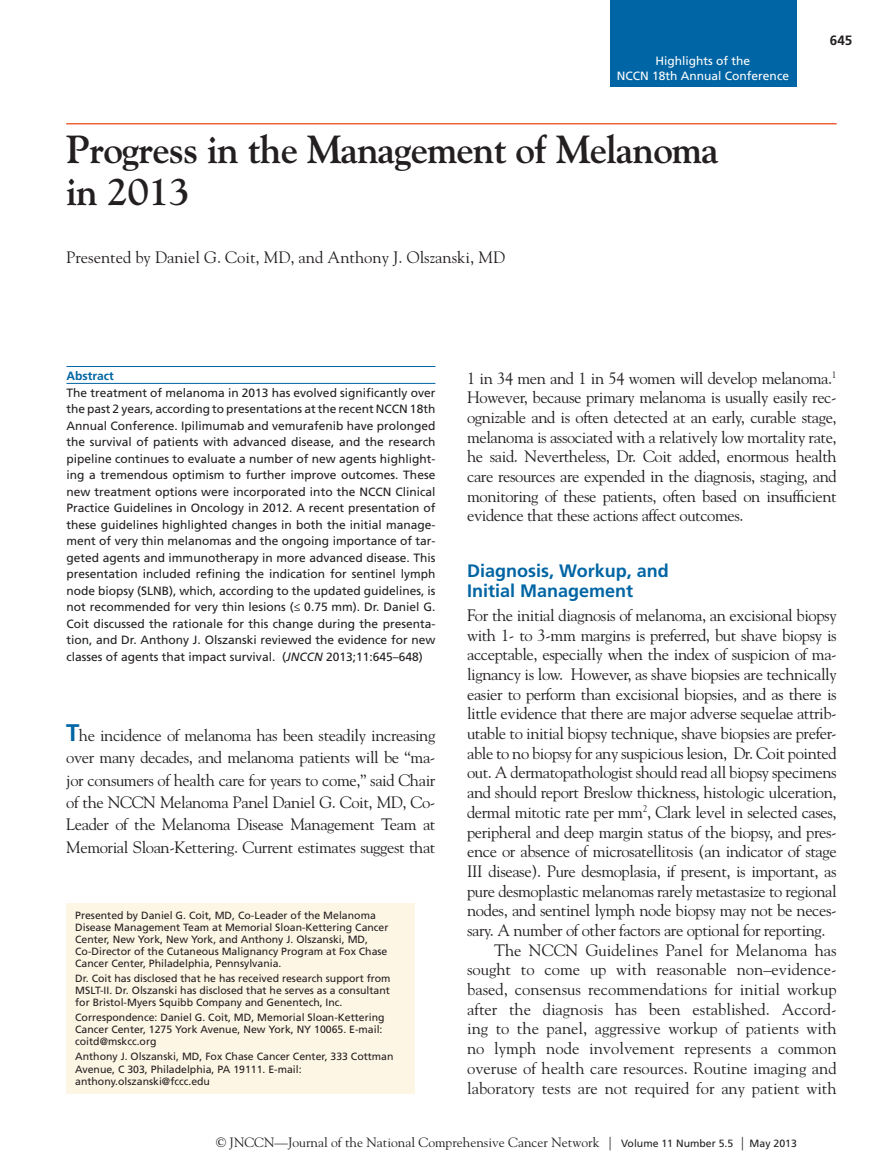
<style>
.page{position:relative;width:878px;height:1175px;background:#fff}
.page>*{position:absolute;margin:0;border:0;box-sizing:border-box;transform-origin:0 0}
.OAT{font:700 39px/42px "Goudy Std";letter-spacing:-.025em;color:#231f20}
.t1{font:700 18px/19.6px "Frutiger LT Std";color:#0065a4}
.TXT__flush{font:16.5px/19.6px "Goudy Std";letter-spacing:-.025em;color:#231f20;text-align:justify}
.TXT__opening_para{font:16.5px/19.6px "Goudy Std";letter-spacing:-.025em;color:#231f20;text-align:justify}
.TXT{font:16.5px/19.6px "Goudy Std";color:#231f20;text-align:justify}
.OAA{font:16.5px "Goudy Std";color:#231f20}
.t2{font:13.5px "Goudy Std";color:#231f20}
.t3{font:700 13.5px "Frutiger LT Std";color:#231f20}
.ABS{font:12px/16.5px "Frutiger LT Std";color:#231f20;text-align:justify}
.t4{font:12px "Frutiger LT Std";color:#fff}
.ABS_Header{font:700 12px "Frutiger LT Std";color:#0065a4}
.OFN4{font:10.5px/12px "Frutiger LT Std";color:#231f20}
.s1{font-style:italic}
.s2{font-family:"Frutiger LT Std";font-weight:700;font-size:24px;color:#0065a4}
.s3{font-family:"Frutiger LT Std";font-size:10.5px}
</style>
<div class="page">
<div style="left:610px;top:0;width:186px;height:87px;background:#0065a4"></div>
<hr style="left:66px;top:123px;width:770px;height:1px;background:#ed633e">
<hr style="left:66px;top:366px;width:369px;height:1px;background:#0065a4">
<hr style="left:66px;top:383px;width:369px;height:1px;background:#0065a4">
<div style="left:66px;top:902px;width:348px;height:191px;background:#fef6e5"></div>
<p class="t4" style="left:655px;top:54px;width:96px">Highlights of the</p>
<p class="t4" style="left:617px;top:68px;width:174px">NCCN 18th Annual Conference</p>
<p class="OAT" style="left:66px;top:128px;width:654px">Progress in the Management of Melanoma in 2013</p>
<p class="OAA" style="left:66px;top:247px;width:440px">Presented by Daniel G. Coit, MD, and Anthony J. Olszanski, MD</p>
<p class="t3" style="left:829px;top:32px;width:24px">645</p>
<p class="ABS_Header" style="left:66px;top:369px;width:49px">Abstract</p>
<p class="ABS" style="left:66px;top:384px;width:370px">The treatment of melanoma in 2013 has evolved significantly over the past 2 years, according to presentations at the recent NCCN 18th Annual Conference. Ipilimumab and vemurafenib have prolonged the survival of patients with advanced disease, and the research pipeline continues to evaluate a number of new agents highlight&shy;ing a tremendous optimism to further improve outcomes. These new treatment options were incorporated into the NCCN Clinical Practice Guidelines in Oncology in 2012. A recent presentation of these guidelines highlighted changes in both the initial manage&shy;ment of very thin melanomas and the ongoing importance of tar&shy;geted agents and immunotherapy in more advanced disease. This presentation included refining the indication for sentinel lymph node biopsy (SLNB), which, according to the updated guidelines, is not recommended for very thin lesions (≤ 0.75 mm). Dr. Daniel G.<br>Coit discussed the rationale for this change during the presenta&shy;tion, and Dr. Anthony J. Olszanski reviewed the evidence for new classes of agents that impact survival. (<span class="s1">JNCCN</span> 2013;11:645–648)</p>
<p class="TXT__opening_para" style="left:66px;top:724px;width:371px;line-height:22.4px"><span class="s2">T</span>he incidence of melanoma has been steadily increasing over many decades, and melanoma patients will be “ma&shy;jor consumers of health care for years to come,” said Chair of the NCCN Melanoma Panel Daniel G. Coit, MD, Co-Leader of the Melanoma Disease Management Team at Memorial Sloan-Kettering. Current estimates suggest that</p>
<p class="OFN4" style="left:75px;top:909px;width:315px">Presented by Daniel G. Coit, MD, Co-Leader of the Melanoma Disease Management Team at Memorial Sloan-Kettering Cancer Center, New York, New York, and Anthony J. Olszanski, MD, Co-Director of the Cutaneous Malignancy Program at Fox Chase Cancer Center, Philadelphia, Pennsylvania.</p>
<p class="OFN4" style="left:75px;top:972px;width:317px;text-align:justify">Dr. Coit has disclosed that he has received research support from MSLT-II. Dr. Olszanski has disclosed that he serves as a consultant for Bristol-Myers Squibb Company and Genentech, Inc.</p>
<p class="OFN4" style="left:75px;top:1011px;width:311px">Correspondence: Daniel G. Coit, MD, Memorial Sloan-Kettering<br>Cancer Center, 1275 York Avenue, New York, NY 10065. E-mail: coitd@mskcc.org</p>
<p class="OFN4" style="left:75px;top:1050px;width:320px">Anthony J. Olszanski, MD, Fox Chase Cancer Center, 333 Cottman<br>Avenue, C 303, Philadelphia, PA 19111. E-mail: anthony.olszanski@fccc.edu</p>
<p class="TXT__opening_para" style="left:467px;top:368px;width:371px">1 in 34 men and 1 in 54 women will develop melanoma.<sup>1<br></sup>However, because primary melanoma is usually easily rec&shy;ognizable and is often detected at an early, curable stage, melanoma is associated with a relatively low mortality rate, he said. Nevertheless, Dr. Coit added, enormous health care resources are expended in the diagnosis, staging, and monitoring of these patients, often based on insufficient evidence that these actions affect outcomes.</p>
<h1 class="t1" style="left:467px;top:561px;width:203px">Diagnosis, Workup, and<br>Initial Management</h1>
<p class="TXT__flush" style="left:467px;top:605px;width:371px">For the initial diagnosis of melanoma, an excisional biopsy with 1- to 3-mm margins is preferred, but shave biopsy is acceptable, especially when the index of suspicion of ma&shy;lignancy is low. However, as shave biopsies are technically easier to perform than excisional biopsies, and as there is little evidence that there are major adverse sequelae attrib&shy;utable to initial biopsy technique, shave biopsies are prefer&shy;able to no biopsy for any suspicious lesion, Dr. Coit pointed out. A dermatopathologist should read all biopsy specimens and should report Breslow thickness, histologic ulceration, dermal mitotic rate per mm<sup>2</sup>, Clark level in selected cases, peripheral and deep margin status of the biopsy, and pres&shy;ence or absence of microsatellitosis (an indicator of stage III disease). Pure desmoplasia, if present, is important, as pure desmoplastic melanomas rarely metastasize to regional nodes, and sentinel lymph node biopsy may not be neces&shy;sary. A number of other factors are optional for reporting.</p>
<p class="TXT" style="left:467px;top:940px;width:371px;text-indent:27px">The NCCN Guidelines Panel for Melanoma has sought to come up with reasonable non–evidence&shy;based, consensus recommendations for initial workup after the diagnosis has been established. Accord&shy;ing to the panel, aggressive workup of patients with no lymph node involvement represents a common overuse of health care resources. Routine imaging and laboratory tests are not required for any patient with</p>
<p class="t2" style="left:216px;top:1134px;width:582px">© JNCCN—Journal of the National Comprehensive Cancer Network | <span class="s3">Volume 11 Number 5.5</span> | <span class="s3">May 2013</span></p>
</div>
